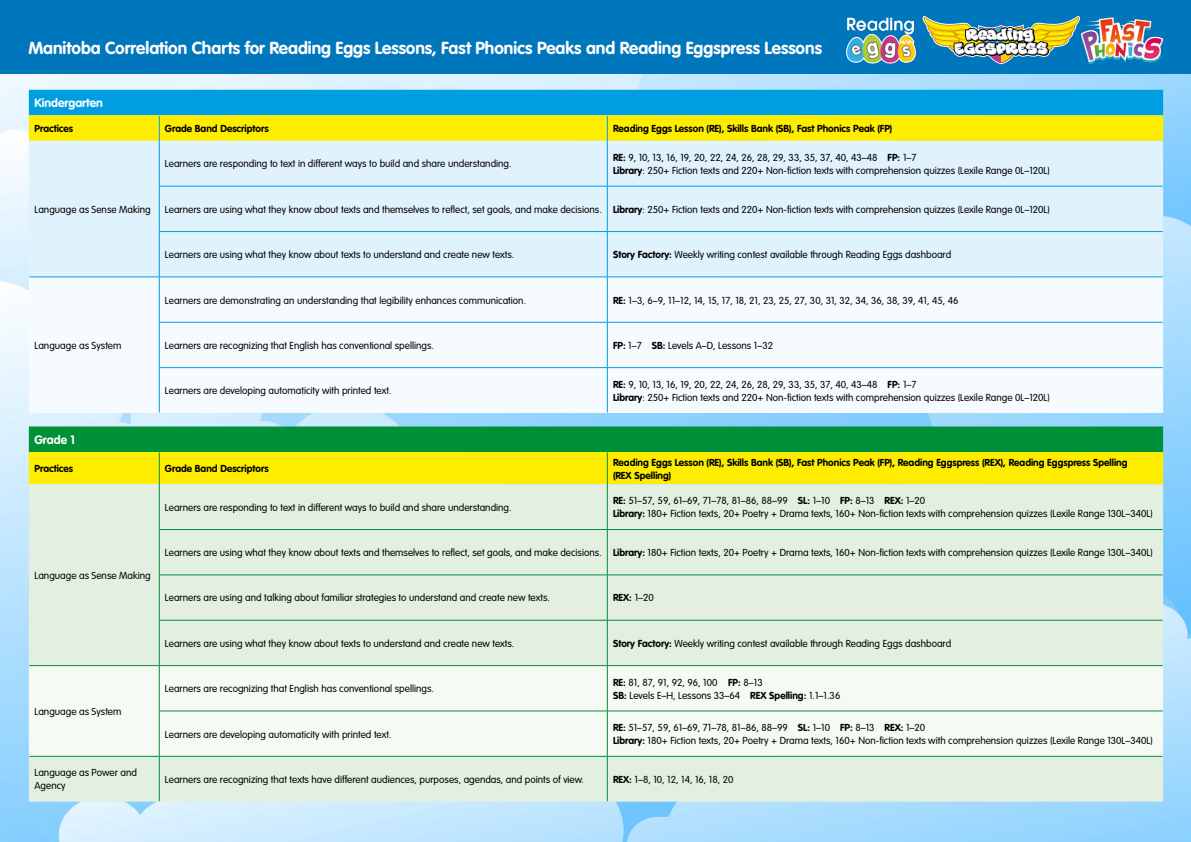
<style>
.page{position:relative;width:1191px;height:842px;background:#fff}
.page>*{position:absolute;margin:0;border:0;box-sizing:border-box;transform-origin:0 0}
.t1{font:700 17.2px "VAG Rounded";color:#fff}
.t2{font:700 12px "VAG Rounded";color:#fff}
.t3{font:300 10px/13px "VAG Rounded";color:#000}
.t4{font:700 10px/13px "VAG Rounded";color:#000}
.s1{font-weight:700}
.s2{font-weight:300}
</style>
<div class="page">
<img style="left:0;top:74px;width:1191px;height:768px">
<div style="left:29px;top:141px;width:1134px;height:136px;background:#e0f2fb"></div>
<div style="left:29px;top:277px;width:1134px;height:136px;background:#f5fbfe"></div>
<hr style="left:159px;top:141px;width:1px;height:45px;background:#009ee0">
<hr style="left:607px;top:141px;width:1px;height:45px;background:#009ee0">
<hr style="left:159px;top:186px;width:448px;height:1px;background:#009ee0">
<hr style="left:159px;top:186px;width:1px;height:45px;background:#009ee0">
<hr style="left:607px;top:186px;width:555px;height:1px;background:#009ee0">
<hr style="left:607px;top:186px;width:1px;height:45px;background:#009ee0">
<hr style="left:159px;top:231px;width:448px;height:1px;background:#009ee0">
<hr style="left:159px;top:232px;width:1px;height:45px;background:#009ee0">
<hr style="left:607px;top:231px;width:555px;height:1px;background:#009ee0">
<hr style="left:607px;top:232px;width:1px;height:45px;background:#009ee0">
<hr style="left:29px;top:277px;width:130px;height:1px;background:#009ee0">
<hr style="left:159px;top:277px;width:448px;height:1px;background:#009ee0">
<hr style="left:159px;top:277px;width:1px;height:45px;background:#009ee0">
<hr style="left:607px;top:277px;width:555px;height:1px;background:#009ee0">
<hr style="left:607px;top:277px;width:1px;height:45px;background:#009ee0">
<hr style="left:159px;top:322px;width:448px;height:1px;background:#009ee0">
<hr style="left:159px;top:322px;width:1px;height:45px;background:#009ee0">
<hr style="left:607px;top:322px;width:555px;height:1px;background:#009ee0">
<hr style="left:607px;top:322px;width:1px;height:45px;background:#009ee0">
<hr style="left:159px;top:367px;width:448px;height:1px;background:#009ee0">
<hr style="left:159px;top:368px;width:1px;height:44px;background:#009ee0">
<hr style="left:607px;top:367px;width:555px;height:1px;background:#009ee0">
<hr style="left:607px;top:368px;width:1px;height:44px;background:#009ee0">
<svg style="left:29px;top:90px;width:1134px;height:51px;background:#80c670"></svg>
<svg style="left:29px;top:426px;width:1134px;height:58px;background:#8dc31a"></svg>
<div style="left:29px;top:484px;width:1134px;height:318px;background:#e2efe1"></div>
<div style="left:29px;top:666px;width:1134px;height:90px;background:#f6faf5"></div>
<hr style="left:159px;top:484px;width:1px;height:45px;background:#009037">
<hr style="left:607px;top:484px;width:1px;height:45px;background:#009037">
<hr style="left:159px;top:529px;width:448px;height:1px;background:#009037">
<hr style="left:159px;top:530px;width:1px;height:45px;background:#009037">
<hr style="left:607px;top:529px;width:555px;height:1px;background:#009037">
<hr style="left:607px;top:530px;width:1px;height:45px;background:#009037">
<hr style="left:159px;top:575px;width:448px;height:1px;background:#009037">
<hr style="left:159px;top:575px;width:1px;height:45px;background:#009037">
<hr style="left:607px;top:575px;width:555px;height:1px;background:#009037">
<hr style="left:607px;top:575px;width:1px;height:45px;background:#009037">
<hr style="left:159px;top:620px;width:448px;height:1px;background:#009037">
<hr style="left:159px;top:620px;width:1px;height:45px;background:#009037">
<hr style="left:607px;top:620px;width:555px;height:1px;background:#009037">
<hr style="left:607px;top:620px;width:1px;height:45px;background:#009037">
<hr style="left:29px;top:665px;width:130px;height:1px;background:#009037">
<hr style="left:159px;top:665px;width:448px;height:1px;background:#009037">
<hr style="left:159px;top:666px;width:1px;height:45px;background:#009037">
<hr style="left:607px;top:665px;width:555px;height:1px;background:#009037">
<hr style="left:607px;top:666px;width:1px;height:45px;background:#009037">
<hr style="left:159px;top:711px;width:448px;height:1px;background:#009037">
<hr style="left:159px;top:711px;width:1px;height:45px;background:#009037">
<hr style="left:607px;top:711px;width:555px;height:1px;background:#009037">
<hr style="left:607px;top:711px;width:1px;height:45px;background:#009037">
<hr style="left:29px;top:756px;width:130px;height:1px;background:#009037">
<hr style="left:159px;top:756px;width:448px;height:1px;background:#009037">
<hr style="left:159px;top:756px;width:1px;height:45px;background:#009037">
<hr style="left:607px;top:756px;width:555px;height:1px;background:#009037">
<hr style="left:607px;top:756px;width:1px;height:45px;background:#009037">
<hr style="left:159px;top:452px;width:1px;height:32px;background:#009037">
<hr style="left:607px;top:452px;width:1px;height:32px;background:#009037">
<div style="left:0;top:0;width:1191px;height:74px;background:#0076bd"></div>
<img style="left:845px;top:17px;width:72px;height:47px">
<img style="left:922px;top:16px;width:153px;height:48px">
<img style="left:1075px;top:16px;width:94px;height:60px">
<p class="t1" style="left:28px;top:38px;width:795px">Manitoba Correlation Charts for Reading Eggs Lessons, Fast Phonics Peaks and Reading Eggspress Lessons</p>
<p class="t2" style="left:35px;top:96px;width:70px">Kindergarten</p>
<p class="t4" style="left:35px;top:122px;width:40px">Practices</p>
<p class="t4" style="left:165px;top:122px;width:105px">Grade Band Descriptors</p>
<p class="t4" style="left:613px;top:122px;width:281px">Reading Eggs Lesson (RE), Skills Bank (SB), Fast Phonics Peak (FP)</p>
<p class="t3" style="left:35px;top:203px;width:118px">Language as Sense Making</p>
<p class="t3" style="left:35px;top:339px;width:88px">Language as System</p>
<p class="t3" style="left:165px;top:157px;width:348px">Learners are responding to text in different ways to build and share understanding.</p>
<p class="t3" style="left:613px;top:151px;width:438px"><span class="s1">RE:</span> 9, 10, 13, 16, 19, 20, 22, 24, 26, 28, 29, 33, 35, 37, 40, 43–48 <span class="s1">FP:</span> 1–7<br><span class="s1">Library</span>: 250+ Fiction texts and 220+ Non-fiction texts with comprehension quizzes (Lexile Range 0L–120L)</p>
<p class="t3" style="left:165px;top:203px;width:438px">Learners are using what they know about texts and themselves to reflect, set goals, and make decisions.</p>
<p class="t3" style="left:613px;top:203px;width:438px"><span class="s1">Library</span>: 250+ Fiction texts and 220+ Non-fiction texts with comprehension quizzes (Lexile Range 0L–120L)</p>
<p class="t3" style="left:165px;top:248px;width:351px">Learners are using what they know about texts to understand and create new texts.</p>
<p class="t3" style="left:613px;top:248px;width:340px"><span class="s1">Story Factory:</span> Weekly writing contest available through Reading Eggs dashboard</p>
<p class="t3" style="left:165px;top:293px;width:363px">Learners are demonstrating an understanding that legibility enhances communication.</p>
<p class="t3" style="left:613px;top:293px;width:347px"><span class="s1">RE:</span> 1–3, 6–9, 11–12, 14, 15, 17, 18, 21, 23, 25, 27, 30, 31, 32, 34, 36, 38, 39, 41, 45, 46</p>
<p class="t3" style="left:165px;top:339px;width:270px">Learners are recognizing that English has conventional spellings.</p>
<p class="t3" style="left:613px;top:339px;width:162px"><span class="s1">FP:</span> 1–7 <span class="s1">SB:</span> Levels A–D, Lessons 1–32</p>
<p class="t3" style="left:165px;top:384px;width:228px">Learners are developing automaticity with printed text.</p>
<p class="t3" style="left:613px;top:378px;width:438px"><span class="s1">RE:</span> 9, 10, 13, 16, 19, 20, 22, 24, 26, 28, 29, 33, 35, 37, 40, 43–48 <span class="s1">FP:</span> 1–7<br><span class="s1">Library</span>: 250+ Fiction texts and 220+ Non-fiction texts with comprehension quizzes (Lexile Range 0L–120L)</p>
<p class="t2" style="left:35px;top:433px;width:42px">Grade 1</p>
<p class="t4" style="left:35px;top:462px;width:40px">Practices</p>
<p class="t4" style="left:165px;top:462px;width:105px">Grade Band Descriptors</p>
<p class="t4" style="left:613px;top:455px;width:516px">Reading Eggs Lesson (RE), Skills Bank (SB), Fast Phonics Peak (FP), Reading Eggspress (REX), Reading Eggspress Spelling (REX Spelling)</p>
<p class="t3" style="left:35px;top:569px;width:118px">Language as Sense Making</p>
<p class="t3" style="left:35px;top:705px;width:88px">Language as System</p>
<p class="t3" style="left:165px;top:501px;width:348px">Learners are responding to text in different ways to build and share understanding.</p>
<p class="t3" style="left:613px;top:494px;width:541px"><span class="s1">RE:</span> 51–57, 59, 61–69, 71–78, 81–86, 88–99 <span class="s1">SL:</span> 1–10 <span class="s1">FP:</span> 8–13 <span class="s1">REX:</span> 1–20<br><span class="s1">Library:</span> 180+ Fiction texts, 20+ Poetry + Drama texts, 160+ Non-fiction texts with comprehension quizzes (Lexile Range 130L–340L)</p>
<p class="t3" style="left:165px;top:546px;width:438px">Learners are using what they know about texts and themselves to reflect, set goals, and make decisions.</p>
<p class="t3" style="left:613px;top:546px;width:541px"><span class="s1">Library:</span> 180+ Fiction texts, 20+ Poetry + Drama texts, 160+ Non-fiction texts with comprehension quizzes (Lexile Range 130L–340L)</p>
<p class="t3" style="left:165px;top:591px;width:386px">Learners are using and talking about familiar strategies to understand and create new texts.</p>
<p class="t4" style="left:613px;top:591px;width:42px">REX: <span class="s2">1–20</span></p>
<p class="t3" style="left:165px;top:637px;width:351px">Learners are using what they know about texts to understand and create new texts.</p>
<p class="t3" style="left:613px;top:637px;width:340px"><span class="s1">Story Factory:</span> Weekly writing contest available through Reading Eggs dashboard</p>
<p class="t3" style="left:165px;top:682px;width:270px">Learners are recognizing that English has conventional spellings.</p>
<p class="t3" style="left:613px;top:676px;width:229px"><span class="s1">RE:</span> 81, 87, 91, 92, 96, 100 <span class="s1">FP:</span> 8–13<br><span class="s1">SB:</span> Levels E–H, Lessons 33–64 <span class="s1">REX Spelling:</span> 1.1–1.36</p>
<p class="t3" style="left:165px;top:727px;width:228px">Learners are developing automaticity with printed text.</p>
<p class="t3" style="left:613px;top:721px;width:541px"><span class="s1">RE:</span> 51–57, 59, 61–69, 71–78, 81–86, 88–99 <span class="s1">SL:</span> 1–10 <span class="s1">FP:</span> 8–13 <span class="s1">REX:</span> 1–20<br><span class="s1">Library:</span> 180+ Fiction texts, 20+ Poetry + Drama texts, 160+ Non-fiction texts with comprehension quizzes (Lexile Range 130L–340L)</p>
<p class="t3" style="left:35px;top:766px;width:104px">Language as Power and<br>Agency</p>
<p class="t3" style="left:165px;top:773px;width:420px">Learners are recognizing that texts have different audiences, purposes, agendas, and points of view.</p>
<p class="t3" style="left:613px;top:773px;width:122px"><span class="s1">REX:</span> 1–8, 10, 12, 14, 16, 18, 20</p>
</div>
